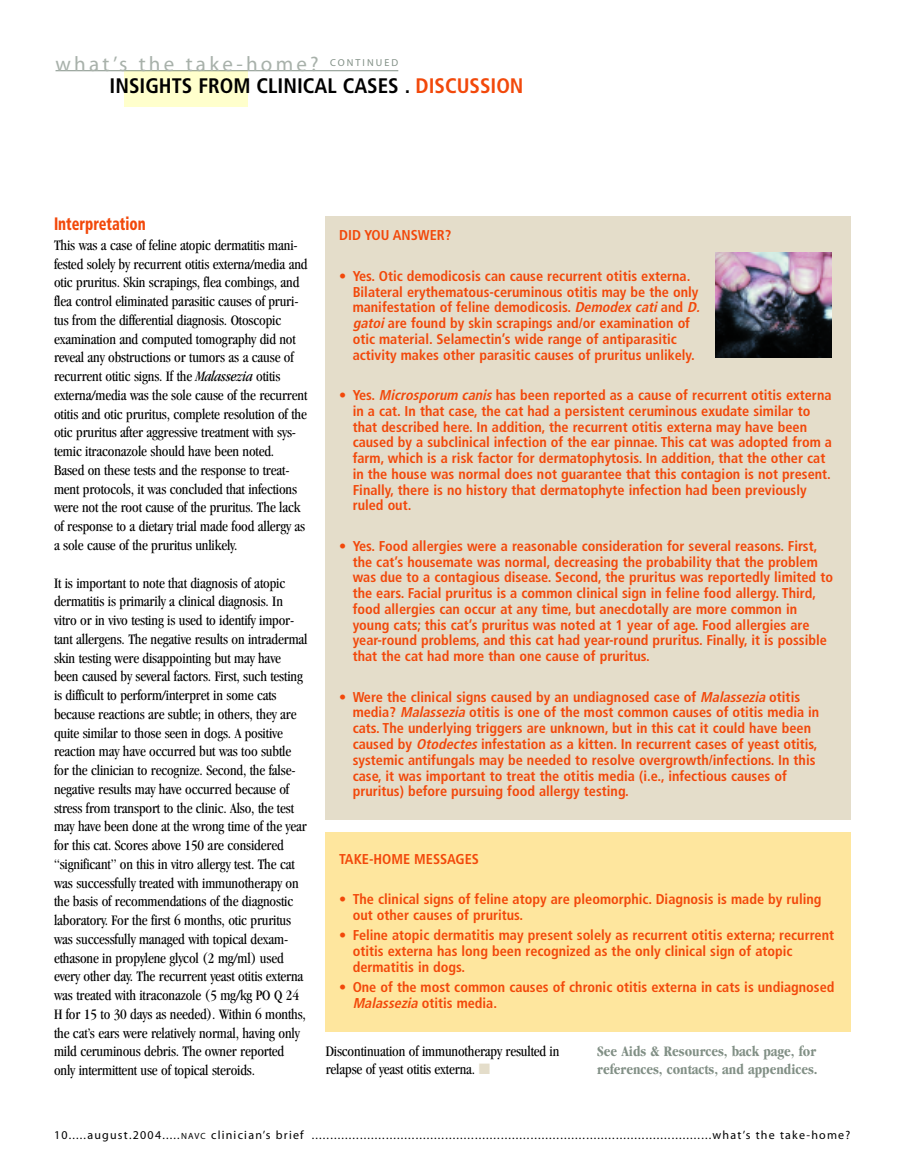
<style>
.page{position:relative;width:905px;height:1175px;background:#fff}
.page>*{position:absolute;margin:0;border:0;box-sizing:border-box;transform-origin:0 0}
.t1{font:700 condensed 21px "Frutiger";color:#000}
.t2{font:21px "Myriad";letter-spacing:.155em;color:#a8b1aa}
.t3{font:900 condensed 18px "Frutiger";color:#f2480a;scale:.8 1}
.t4{font:condensed 15px/18.8px "Garamond";letter-spacing:-.01em;color:#000}
.t5{font:700 condensed 15px/18.8px "Garamond";color:#829086}
.t6{font:700 condensed 14.25px/15.8px "Frutiger";color:#f2480a}
.t7{font:12px "Myriad";letter-spacing:.1em;color:#000}
.s1{color:#f2480a}
.s2{font-style:italic}
.s3{color:#e4ddca}
.s4{font-size:9px}
</style>
<div class="page">
<div style="left:124px;top:70px;width:124px;height:36px;background:#ffc"></div>
<hr style="left:56px;top:70px;width:342px;height:1px;background:#829086">
<div style="left:326px;top:216px;width:524px;height:603px;background:#e4ddca"></div>
<div style="left:326px;top:832px;width:524px;height:199px;background:#fee69e"></div>
<img style="left:715px;top:252px;width:116px;height:105px">
<h1 class="t2" style="left:56px;top:56px;width:344px">what’s the take-home? <sup>CONTINUED</sup></h1>
<h1 class="t1" style="left:110px;top:77px;width:415px">INSIGHTS FROM CLINICAL CASES . <span class="s1">DISCUSSION</span></h1>
<p class="t3" style="left:54px;top:216px;width:116px">Interpretation</p>
<p class="t4" style="left:54px;top:237px;width:255px">This was a case of feline atopic dermatitis mani&shy;fested solely by recurrent otitis externa/media and otic pruritus. Skin scrapings, flea combings, and flea control eliminated parasitic causes of pruri&shy;tus from the differential diagnosis. Otoscopic examination and computed tomography did not reveal any obstructions or tumors as a cause of recurrent otitic signs. If the <span class="s2">Malassezia</span> otitis externa/media was the sole cause of the recurrent otitis and otic pruritus, complete resolution of the otic pruritus after aggressive treatment with sys&shy;temic itraconazole should have been noted.<br>Based on these tests and the response to treat&shy;ment protocols, it was concluded that infections were not the root cause of the pruritus. The lack of response to a dietary trial made food allergy as a sole cause of the pruritus unlikely.</p>
<p class="t4" style="left:54px;top:574px;width:255px">It is important to note that diagnosis of atopic dermatitis is primarily a clinical diagnosis. In vitro or in vivo testing is used to identify impor&shy;tant allergens. The negative results on intradermal skin testing were disappointing but may have been caused by several factors. First, such testing is difficult to perform/interpret in some cats because reactions are subtle; in others, they are quite similar to those seen in dogs. A positive reaction may have occurred but was too subtle for the clinician to recognize. Second, the false&shy;negative results may have occurred because of stress from transport to the clinic. Also, the test may have been done at the wrong time of the year for this cat. Scores above 150 are considered “significant” on this in vitro allergy test. The cat was successfully treated with immunotherapy on the basis of recommendations of the diagnostic laboratory. For the first 6 months, otic pruritus was successfully managed with topical dexam&shy;ethasone in propylene glycol (2 mg/ml) used every other day. The recurrent yeast otitis externa was treated with itraconazole (5 mg/kg PO Q 24<br>H for 15 to 30 days as needed). Within 6 months, the cat’s ears were relatively normal, having only mild ceruminous debris. The owner reported only intermittent use of topical steroids.</p>
<p class="t6" style="left:339px;top:229px;width:114px">DID YOU ANSWER?</p>
<p class="t6" style="left:353px;top:269px;width:351px;text-indent:-14px">• Yes. Otic demodicosis can cause recurrent otitis externa.<br>Bilateral erythematous-ceruminous otitis may be the only manifestation of feline demodicosis. <span class="s2">Demodex cati</span>and <span class="s2">D. gatoi</span>are found by skin scrapings and/or examination of otic material. Selamectin’s wide range of antiparasitic activity makes other parasitic causes of pruritus unlikely.</p>
<p class="t6" style="left:353px;top:388px;width:481px;text-indent:-14px">• Yes. <span class="s2">Microsporum canis</span>has been reported as a cause of recurrent otitis externa in a cat. In that case, the cat had a persistent ceruminous exudate similar to that described here. In addition, the recurrent otitis externa may have been caused by a subclinical infection of the ear pinnae. This cat was adopted from a farm, which is a risk factor for dermatophytosis. In addition, that the other cat in the house was normal does not guarantee that this contagion is not present.<br>Finally, there is no history that dermatophyte infection had been previously ruled out.</p>
<p class="t6" style="left:353px;top:539px;width:482px;text-indent:-14px">• Yes. Food allergies were a reasonable consideration for several reasons. First, the cat’s housemate was normal, decreasing the probability that the problem was due to a contagious disease. Second, the pruritus was reportedly limited to the ears. Facial pruritus is a common clinical sign in feline food allergy. Third, food allergies can occur at any time, but anecdotally are more common in young cats; this cat’s pruritus was noted at 1 year of age. Food allergies are year-round problems, and this cat had year-round pruritus. Finally, it is possible that the cat had more than one cause of pruritus.</p>
<p class="t6" style="left:352px;top:690px;width:468px;text-indent:-13px">• Were the clinical signs caused by an undiagnosed case of <span class="s2">Malassezia</span>otitis media? <span class="s2">Malassezia</span>otitis is one of the most common causes of otitis media in cats. The underlying triggers are unknown, but in this cat it could have been caused by <span class="s2">Otodectes</span>infestation as a kitten. In recurrent cases of yeast otitis, systemic antifungals may be needed to resolve overgrowth/infections. In this case, it was important to treat the otitis media (i.e., infectious causes of pruritus) before pursuing food allergy testing.</p>
<p class="t6" style="left:339px;top:851px;width:141px">TAKE-HOME MESSAGES</p>
<p class="t6" style="left:353px;top:892px;width:470px;text-indent:-14px">• The clinical signs of feline atopy are pleomorphic. Diagnosis is made by ruling out other causes of pruritus.</p>
<p class="t6" style="left:353px;top:928px;width:483px;text-indent:-14px">• Feline atopic dermatitis may present solely as recurrent otitis externa; recurrent otitis externa has long been recognized as the only clinical sign of atopic dermatitis in dogs.</p>
<p class="t6" style="left:352px;top:980px;width:483px;text-indent:-14px">• One of the most common causes of chronic otitis externa in cats is undiagnosed<br><span class="s2">Malassezia</span>otitis media.</p>
<p class="t4" style="left:326px;top:1042px;width:235px">Discontinuation of immunotherapy resulted in relapse of yeast otitis externa. <span class="s3">■</span></p>
<p class="t5" style="left:597px;top:1042px;width:222px">See Aids &amp; Resources, back page, for references, contacts, and appendices.</p>
<p class="t7" style="left:54px;top:1129px;width:797px">10.....august.2004.....<span class="s4">NAVC</span> clinician’s brief ............................................................................................................what’s the take-home?</p>
</div>
